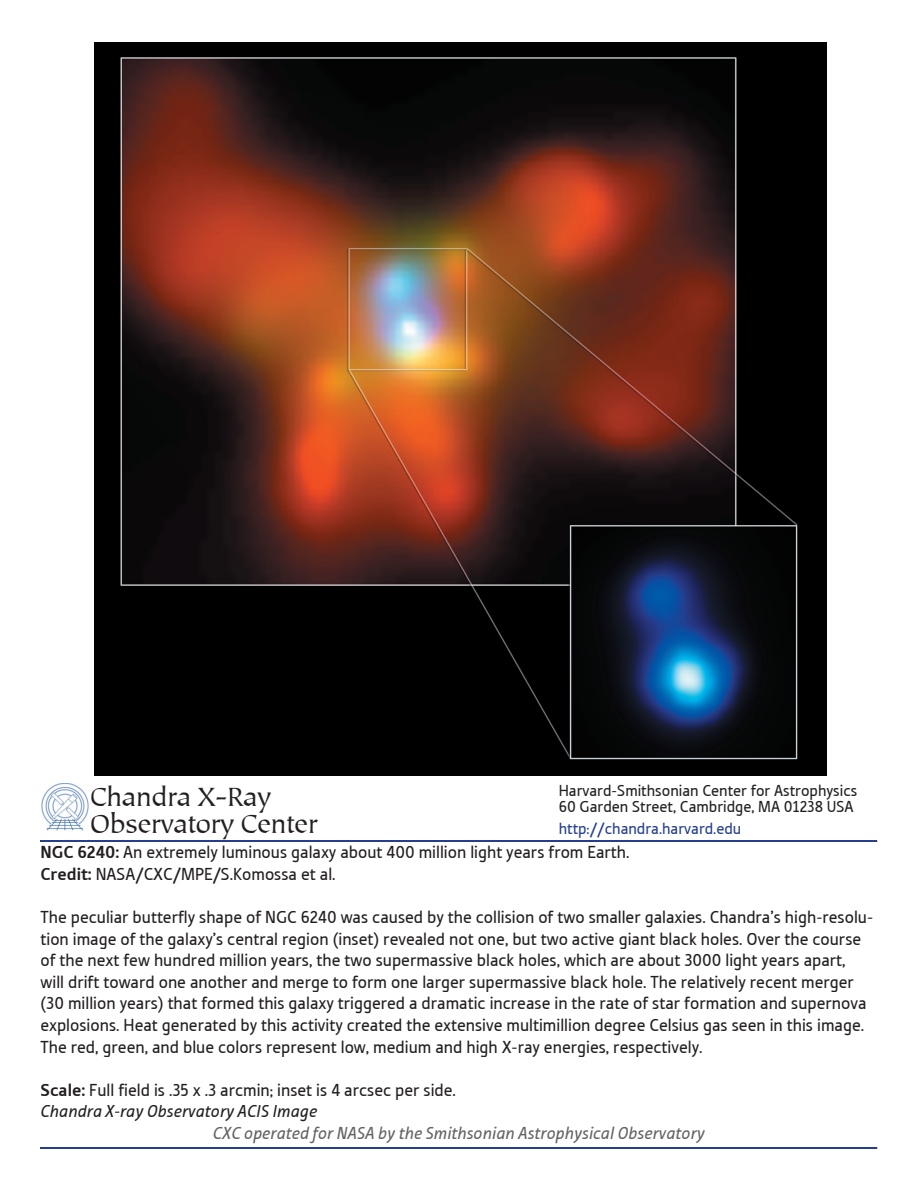
<style>
.page{position:relative;width:918px;height:1188px;background:#fff}
.page>*{position:absolute;margin:0;border:0;box-sizing:border-box;transform-origin:0 0}
.t1{font:27px "Tiepolo ITCTT Book";color:#231f20}
.t2{font:18px/21.6px "Tabula ITCTT Book";color:#231f20}
.t3{font:italic 18px "Tabula ITCTT Book";color:#636366}
.t4{font:italic 18px "Tabula ITCTT Book";color:#231f20}
.t5{font:16.5px "Tabula ITCTT Book";color:#231f20}
.t6{font:16.5px "Tabula ITCTT Book";color:#253f8e}
.s1{font-family:"Tabula ITCTT Bold"}
</style>
<div class="page">
<hr style="left:91px;top:812px;width:180px;height:1px;background:#231f20">
<hr style="left:40px;top:841px;width:838px;height:1px;background:#253f8e">
<hr style="left:40px;top:1148px;width:838px;height:1px;background:#253f8e">
<img style="left:94px;top:42px;width:732px;height:733px">
<img style="left:41px;top:783px;width:47px;height:48px">
<p class="t5" style="left:559px;top:781px;width:300px">Harvard-Smithsonian Center for Astrophysics</p>
<h1 class="t1" style="left:90px;top:781px;width:182px">Chandra X-Ray</h1>
<p class="t5" style="left:559px;top:797px;width:296px">60 Garden Street, Cambridge, MA 01238 USA</p>
<h1 class="t1" style="left:90px;top:808px;width:229px">Observatory Center</h1>
<p class="t6" style="left:559px;top:819px;width:184px">http://chandra.harvard.edu</p>
<h2 class="t2" style="left:40px;top:841px;width:591px"><span class="s1">NGC 6240:</span> An extremely luminous galaxy about 400 million light years from Earth.<br><span class="s1">Credit:</span> NASA/CXC/MPE/S.Komossa et al.</h2>
<p class="t2" style="left:40px;top:906px;width:834px">The peculiar butterfly shape of NGC 6240 was caused by the collision of two smaller galaxies. Chandra’s high-resolu&shy;tion image of the galaxy’s central region (inset) revealed not one, but two active giant black holes. Over the course of the next few hundred million years, the two supermassive black holes, which are about 3000 light years apart, will drift toward one another and merge to form one larger supermassive black hole. The relatively recent merger (30 million years) that formed this galaxy triggered a dramatic increase in the rate of star formation and supernova explosions. Heat generated by this activity created the extensive multimillion degree Celsius gas seen in this image.<br>The red, green, and blue colors represent low, medium and high X-ray energies, respectively.</p>
<p class="t2" style="left:40px;top:1079px;width:417px"><span class="s1">Scale:</span> Full field is .35 x .3 arcmin; inset is 4 arcsec per side.</p>
<p class="t4" style="left:40px;top:1101px;width:278px">Chandra X-ray Observatory ACIS Image</p>
<p class="t3" style="left:213px;top:1122px;width:494px">CXC operated for NASA by the Smithsonian Astrophysical Observatory</p>
</div>
